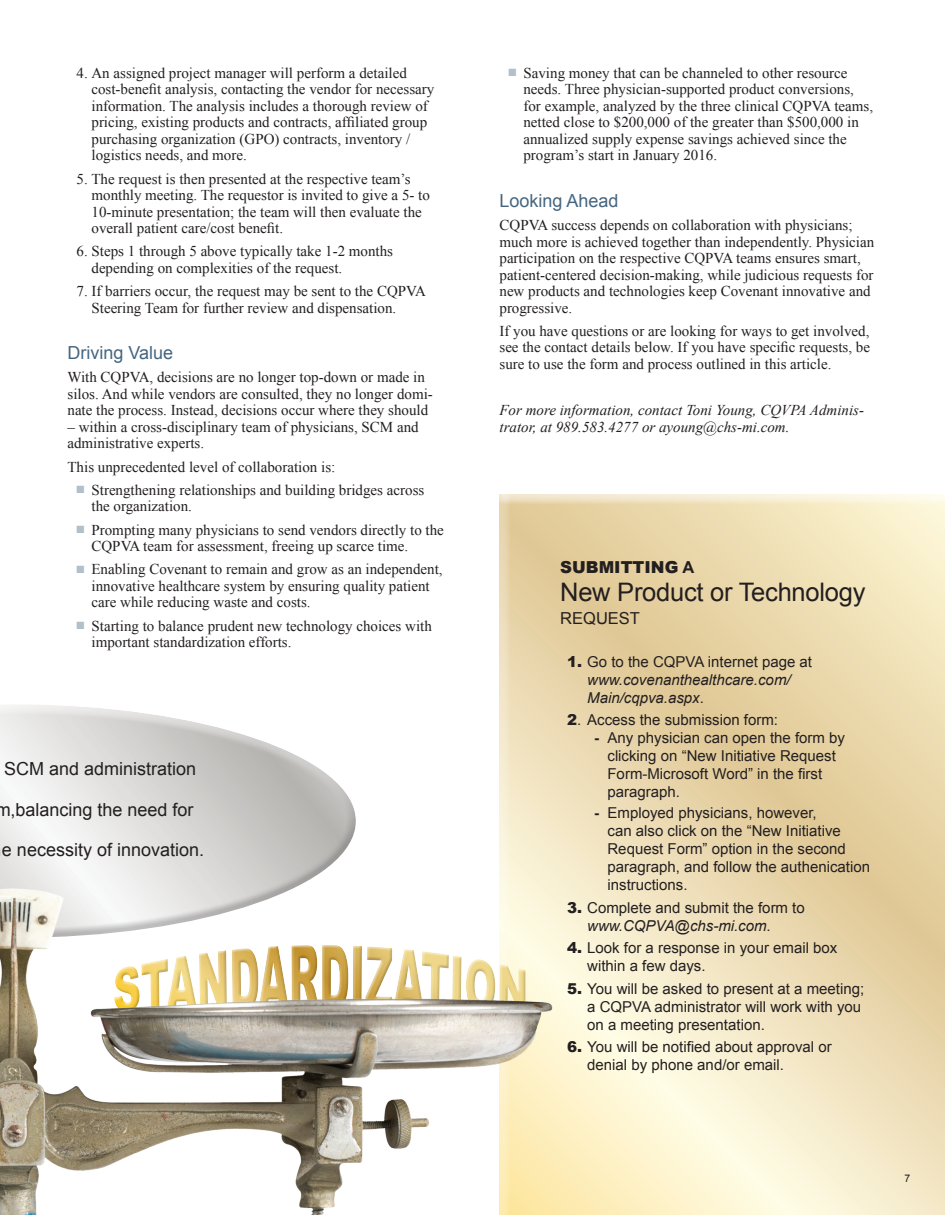
<style>
.page{position:relative;width:945px;height:1215px;background:#fff}
.page>*{position:absolute;margin:0;border:0;box-sizing:border-box;transform-origin:0 0}
.t1{font:25.5px "Arial";letter-spacing:-.01em;color:#231f20}
.t2{font:18px "Arial";color:#231f20}
.t3{font:18px "Arial";color:#456680}
.t4{font:900 16.5px "Arial";color:#231f20}
.t5{font:16.5px "Arial";color:#231f20}
.t6{font:15px/16.5px "Times New Roman";color:#231f20}
.t7{font:15px/18px "Arial";color:#231f20}
.t8{font:italic 15px/16.5px "Times New Roman";color:#231f20}
.t9{font:italic 15px/18px "Arial";color:#231f20}
.t10{font:10.5px "Arial";color:#231f20}
.s1{color:#b1c0c9}
.s2{font-weight:700}
.s3{font-weight:900;font-style:normal}
.s4{font-style:normal}
.s5{font-weight:900}
.s6{font-style:italic}
</style>
<div class="page">
<div style="left:0;top:703px;width:356px;height:141px;background:#fff;opacity:.75"></div>
<div style="left:0;top:785px;width:356px;height:154px;background:#231f20;opacity:.45"></div>
<div style="left:493px;top:494px;width:452px;height:721px;background:#231f20;opacity:.75"></div>
<img style="left:0;top:826px;width:604px;height:389px">
<div style="left:236px;top:1148px;width:30px;height:67px;background:#fff"></div>
<p class="t6" style="left:92px;top:64px;width:344px;text-indent:-15px">4. An assigned project manager will perform a detailed cost-benefit analysis, contacting the vendor for necessary information. The analysis includes a thorough review of pricing, existing products and contracts, affiliated group purchasing organization (GPO) contracts, inventory / logistics needs, and more.</p>
<p class="t6" style="left:92px;top:170px;width:340px;text-indent:-15px">5. The request is then presented at the respective team’s monthly meeting. The requestor is invited to give a 5- to 10-minute presentation; the team will then evaluate the overall patient care/cost benefit.</p>
<p class="t6" style="left:92px;top:243px;width:303px;text-indent:-15px">6. Steps 1 through 5 above typically take 1-2 months depending on complexities of the request.</p>
<p class="t6" style="left:92px;top:283px;width:336px;text-indent:-15px">7. If barriers occur, the request may be sent to the CQPVA<br>Steering Team for further review and dispensation.</p>
<p class="t3" style="left:68px;top:341px;width:107px">Driving Value</p>
<p class="t6" style="left:68px;top:369px;width:367px">With CQPVA, decisions are no longer top-down or made in silos. And while vendors are consulted, they no longer domi&shy;nate the process. Instead, decisions occur where they should</p>
<p class="t6" style="left:68px;top:418px;width:353px">– within a cross-disciplinary team of physicians, SCM and administrative experts.</p>
<p class="t6" style="left:68px;top:458px;width:269px">This unprecedented level of collaboration is:</p>
<p class="t6" style="left:91px;top:481px;width:334px;text-indent:-15px"><span class="s1">■</span> Strengthening relationships and building bridges across the organization.</p>
<p class="t6" style="left:91px;top:521px;width:354px;text-indent:-15px"><span class="s1">■</span> Prompting many physicians to send vendors directly to the<br>CQPVA team for assessment, freeing up scarce time.</p>
<p class="t6" style="left:91px;top:561px;width:353px;text-indent:-15px"><span class="s1">■</span> Enabling Covenant to remain and grow as an independent, innovative healthcare system by ensuring quality patient care while reducing waste and costs.</p>
<p class="t6" style="left:91px;top:617px;width:342px;text-indent:-15px"><span class="s1">■</span> Starting to balance prudent new technology choices with important standardization efforts.</p>
<p class="t2" style="left:4px;top:757px;width:194px">SCM and administration</p>
<p class="t2" style="left:-5px;top:798px;width:200px">m,balancing the need for</p>
<p class="t2" style="left:2px;top:838px;width:204px">e necessity of innovation.</p>
<p class="t6" style="left:523px;top:64px;width:351px;text-indent:-15px"><span class="s1">■</span> Saving money that can be channeled to other resource needs. Three physician-supported product conversions, for example, analyzed by the three clinical CQPVA teams, netted close to $200,000 of the greater than $500,000 in annualized supply expense savings achieved since the program’s start in January 2016.</p>
<p class="t3" style="left:500px;top:189px;width:121px">Looking Ahead</p>
<p class="t6" style="left:500px;top:217px;width:376px">CQPVA success depends on collaboration with physicians; much more is achieved together than independently. Physician participation on the respective CQPVA teams ensures smart, patient-centered decision-making, while judicious requests for new products and technologies keep Covenant innovative and progressive.</p>
<p class="t6" style="left:500px;top:322px;width:372px;text-align:justify">If you have questions or are looking for ways to get involved, see the contact details below. If you have specific requests, be sure to use the form and process outlined in this article.</p>
<p class="t8" style="left:500px;top:402px;width:366px">For more information, contact Toni Young, CQVPA Adminis&shy;trator, at 989.583.4277 or ayoung@chs-mi.com.</p>
<p class="t4" style="left:560px;top:555px;width:65px">SUBMITTIN</p>
<p class="t4" style="left:665px;top:555px;width:28px">G<span class="s2">a</span></p>
<h1 class="t1" style="left:560px;top:575px;width:307px">New Product or Technology</h1>
<p class="t5" style="left:560px;top:607px;width:70px">Requ est</p>
<p class="t9" style="left:587px;top:653px;width:226px;text-indent:-20px"><span class="s3">1.</span> <span class="s4">Go to the CQPVA internet page at </span>www.covenanthealthcare.com/<br>Main/cqpva.aspx<span class="s4">.</span></p>
<p class="t7" style="left:567px;top:711px;width:213px"><span class="s5">2</span>. Access the submission form:</p>
<p class="t7" style="left:608px;top:729px;width:239px;text-indent:-14px"><span class="s2">-</span> Any physician can open the form by clicking on “New Initiative Request<br>Form-Microsoft Word” in the first paragraph.</p>
<p class="t7" style="left:608px;top:804px;width:264px;text-indent:-14px"><span class="s2">-</span> Employed physicians, however,<br>can also click on the “New Initiative<br>Request Form” option in the second paragraph, and follow the authenication instructions.</p>
<p class="t7" style="left:587px;top:899px;width:219px;text-indent:-20px"><span class="s5">3.</span> Complete and submit the form to <span class="s6">www.CQPVA@chs-mi.com</span>.</p>
<p class="t7" style="left:587px;top:939px;width:252px;text-indent:-20px"><span class="s5">4.</span> Look for a response in your email box within a few days.</p>
<p class="t7" style="left:587px;top:980px;width:279px;text-indent:-20px"><span class="s5">5.</span> You will be asked to present at a meeting; a CQPVA administrator will work with you on a meeting presentation.</p>
<p class="t7" style="left:587px;top:1038px;width:246px;text-indent:-20px"><span class="s5">6.</span> You will be notified about approval or denial by phone and/or email.</p>
<p class="t10" style="left:904px;top:1171px;width:7px">7</p>
</div>
